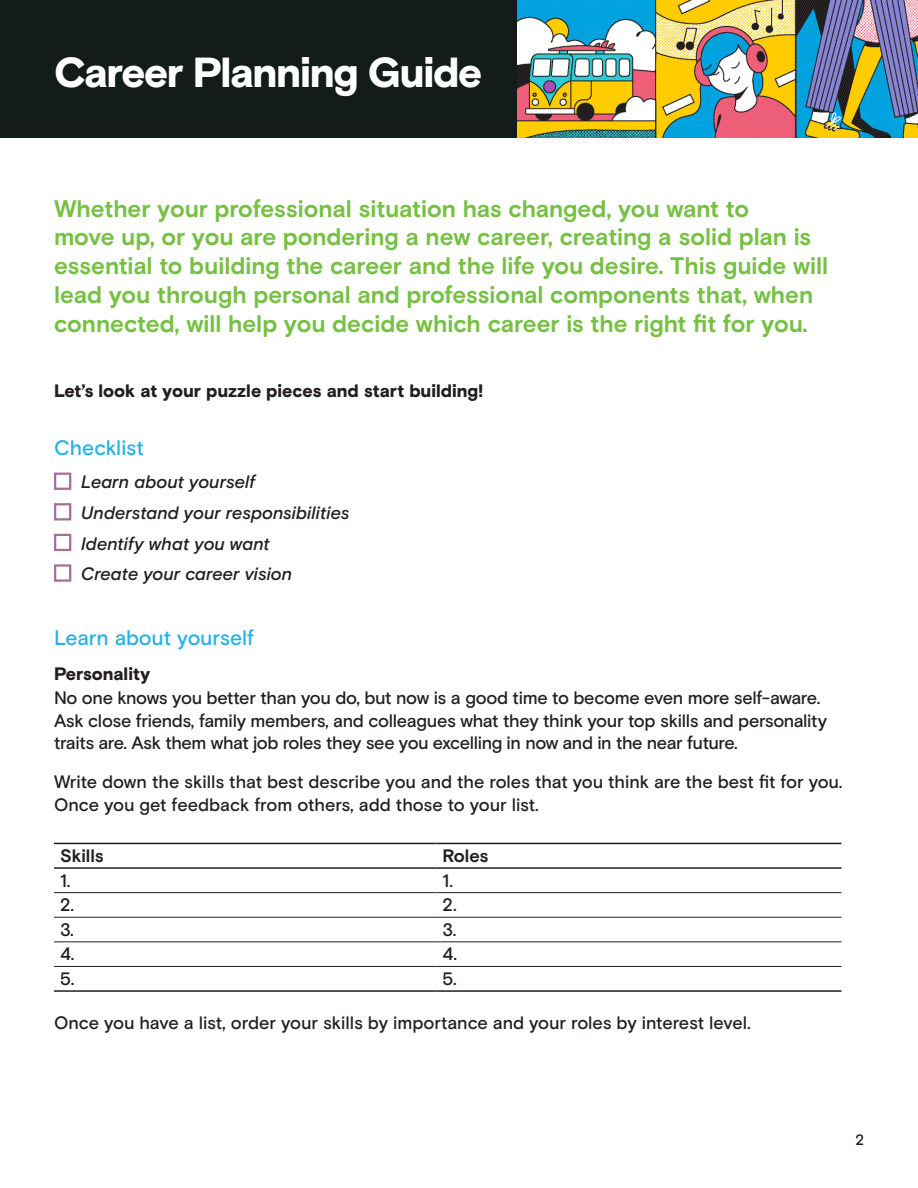
<style>
.page{position:relative;width:918px;height:1188px;background:#fff}
.page>*{position:absolute;margin:0;border:0;box-sizing:border-box;transform-origin:0 0}
.t1{font:900 42px "Basis Grotesque Pro";letter-spacing:-.03em;color:#fff}
.t2{font:700 24px/28.8px "Basis Grotesque Pro";color:#76c043}
.Subhead{font:500 21px "Basis Grotesque Pro";letter-spacing:-.005em;color:#26b1e6}
.t3{font:500 18px/22.5px "Basis Grotesque Pro";letter-spacing:-.015em;color:#231f20}
.t4{font:italic 500 18px "Basis Grotesque Pro";letter-spacing:-.005em;color:#231f20}
.Sub_Subhead{font:900 18px "Basis Grotesque Pro";letter-spacing:-.005em;color:#231f20}
.t5{font:700 18px "Basis Grotesque Pro";color:#231f20}
.t6{font:500 15px "Basis Grotesque Pro";color:#231f20}
</style>
<div class="page">
<div style="left:54px;top:473px;width:17px;height:17px;border:2px solid #a66e9a"></div>
<div style="left:54px;top:503px;width:17px;height:17px;border:2px solid #a66e9a"></div>
<div style="left:54px;top:534px;width:17px;height:17px;border:2px solid #a66e9a"></div>
<div style="left:54px;top:564px;width:17px;height:18px;border:2px solid #a66e9a"></div>
<hr style="left:54px;top:843px;width:382px;height:1px;background:#231f20">
<hr style="left:436px;top:843px;width:406px;height:1px;background:#231f20">
<hr style="left:54px;top:867px;width:382px;height:2px;background:#231f20">
<hr style="left:436px;top:867px;width:406px;height:2px;background:#231f20">
<hr style="left:54px;top:990px;width:382px;height:2px;background:#231f20">
<hr style="left:436px;top:990px;width:406px;height:2px;background:#231f20">
<hr style="left:54px;top:892px;width:382px;height:1px;background:#231f20">
<hr style="left:436px;top:892px;width:406px;height:1px;background:#231f20">
<hr style="left:54px;top:917px;width:382px;height:1px;background:#231f20">
<hr style="left:436px;top:917px;width:406px;height:1px;background:#231f20">
<hr style="left:54px;top:941px;width:382px;height:1px;background:#231f20">
<hr style="left:436px;top:941px;width:406px;height:1px;background:#231f20">
<hr style="left:54px;top:966px;width:382px;height:1px;background:#231f20">
<hr style="left:436px;top:966px;width:406px;height:1px;background:#231f20">
<div style="left:0;top:0;width:918px;height:138px;background:#141c1b"></div>
<img style="left:518px;top:0;width:400px;height:138px">
<p class="t1" style="left:54px;top:48px;width:430px">Career Planning Guide</p>
<p class="t2" style="left:54px;top:195px;width:776px">Whether your professional situation has changed, you want to<br>move up, or you are pondering a new career, creating a solid plan is essential to building the career and the life you desire. This guide will lead you through personal and professional components that, when connected, will help you decide which career is the right fit for you.</p>
<p class="Sub_Subhead" style="left:54px;top:380px;width:431px">Let’s look at your puzzle pieces and start building!</p>
<p class="Subhead" style="left:54px;top:435px;width:91px">Checklist</p>
<p class="t4" style="left:81px;top:472px;width:176px">Learn about yourself</p>
<p class="t4" style="left:81px;top:502px;width:270px">Understand your responsibilities</p>
<p class="t4" style="left:81px;top:533px;width:190px">Identify what you want</p>
<p class="t4" style="left:81px;top:563px;width:213px">Create your career vision</p>
<p class="Subhead" style="left:54px;top:625px;width:202px">Learn about yourself</p>
<p class="Sub_Subhead" style="left:54px;top:663px;width:98px">Personality</p>
<p class="t3" style="left:54px;top:687px;width:775px">No one knows you better than you do, but now is a good time to become even more self-aware.<br>Ask close friends, family members, and colleagues what they think your top skills and personality traits are. Ask them what job roles they see you excelling in now and in the near future.</p>
<p class="t3" style="left:54px;top:771px;width:790px">Write down the skills that best describe you and the roles that you think are the best fit for you.<br>Once you get feedback from others, add those to your list.</p>
<p class="t5" style="left:60px;top:845px;width:45px">Skills</p>
<p class="t5" style="left:442px;top:845px;width:48px">Roles</p>
<p class="t3" style="left:60px;top:870px;width:12px">1.</p>
<p class="t3" style="left:442px;top:870px;width:12px">1.</p>
<p class="t3" style="left:60px;top:894px;width:16px">2.</p>
<p class="t3" style="left:442px;top:894px;width:16px">2.</p>
<p class="t3" style="left:60px;top:919px;width:15px">3.</p>
<p class="t3" style="left:442px;top:919px;width:15px">3.</p>
<p class="t3" style="left:60px;top:944px;width:16px">4.</p>
<p class="t3" style="left:442px;top:944px;width:16px">4.</p>
<p class="t3" style="left:60px;top:968px;width:16px">5.</p>
<p class="t3" style="left:442px;top:968px;width:16px">5.</p>
<p class="t3" style="left:54px;top:1012px;width:698px">Once you have a list, order your skills by importance and your roles by interest level.</p>
<p class="t6" style="left:856px;top:1130px;width:10px">2</p>
</div>
